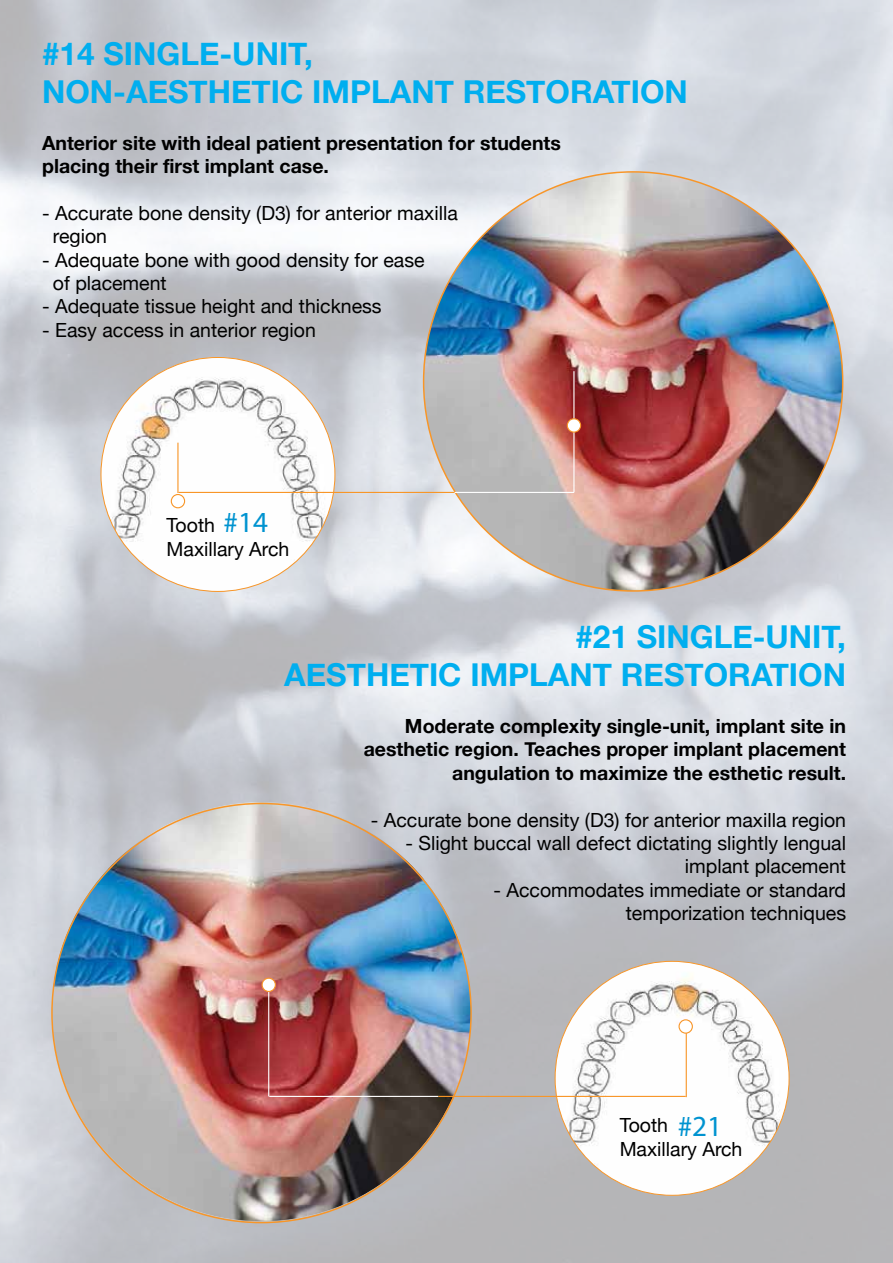
<style>
.page{position:relative;width:893px;height:1263px;background:#fff}
.page>*{position:absolute;margin:0;border:0;box-sizing:border-box;transform-origin:0 0}
.t1{font:700 31.5px/37.8px "Helvetica Neue";color:#00aeef}
.t2{font:italic 300 29.25px "Helvetica LT Std";color:#0093d0}
.t3{font:19.5px/23.4px "Helvetica Neue";color:#000}
.t4{font:700 19.5px/23.4px "Helvetica Neue";color:#000}
</style>
<div class="page">
<img style="left:0;top:0;width:893px;height:1263px">
<img style="left:424px;top:172px;width:419px;height:419px;border-radius:210px">
<img style="left:52px;top:802px;width:419px;height:419px;border-radius:210px">
<img style="left:555px;top:961px;width:234px;height:234px;border-radius:117px">
<img style="left:101px;top:357px;width:234px;height:234px;border-radius:117px">
<hr style="left:178px;top:492px;width:277px;height:1px;background:#f89628">
<hr style="left:438px;top:1096px;width:248px;height:1px;background:#f89628">
<hr style="left:455px;top:492px;width:119px;height:1px;background:#fff">
<hr style="left:269px;top:1096px;width:169px;height:1px;background:#fff">
<hr style="left:573px;top:371px;width:1px;height:121px;background:#fff">
<hr style="left:268px;top:985px;width:1px;height:111px;background:#fff">
<hr style="left:177px;top:443px;width:2px;height:50px;background:#f89628">
<hr style="left:686px;top:1026px;width:1px;height:71px;background:#f89628">
<div style="left:567px;top:419px;width:14px;height:13px;background:#fff;border-radius:50%"></div>
<div style="left:567px;top:418px;width:14px;height:15px;border:1px solid #f89628;border-radius:50%"></div>
<div style="left:262px;top:978px;width:13px;height:13px;background:#fff;border-radius:50%"></div>
<div style="left:262px;top:978px;width:14px;height:14px;border:1px solid #f89628;border-radius:50%"></div>
<div style="left:171px;top:494px;width:14px;height:14px;background:#fff;border-radius:50%"></div>
<div style="left:171px;top:494px;width:14px;height:14px;border:1px solid #f89628;border-radius:50%"></div>
<svg style="left:679px;top:1020px;width:13px;height:13px"></svg>
<div style="left:678px;top:1019px;width:15px;height:15px;border:1px solid #f89628;border-radius:50%"></div>
<h1 class="t1" style="left:42px;top:36px;width:647px">#14 SINGLE-UNIT,<br>NON-AESTHETIC IMPLANT RESTORATION</h1>
<p class="t4" style="left:42px;top:131px;width:520px">Anterior site with ideal patient presentation for students placing their first implant case.</p>
<p class="t3" style="left:53px;top:202px;width:406px;text-indent:-11px">- Accurate bone density (D3) for anterior maxilla region</p>
<p class="t3" style="left:53px;top:249px;width:373px;text-indent:-11px">- Adequate bone with good density for ease of placement</p>
<p class="t3" style="left:42px;top:296px;width:341px">- Adequate tissue height and thickness</p>
<p class="t3" style="left:42px;top:319px;width:275px">- Easy access in anterior region</p>
<h2 class="t2" style="left:224px;top:504px;width:46px">#14</h2>
<p class="t3" style="left:167px;top:515px;width:124px">Tooth<br>Maxillary Arch</p>
<h1 class="t1" style="left:284px;top:619px;width:563px;text-align:right">#21 SINGLE-UNIT,<br>AESTHETIC IMPLANT RESTORATION</h1>
<p class="t4" style="left:364px;top:715px;width:484px;text-align:right">Moderate complexity single-unit, implant site in aesthetic region. Teaches proper implant placement angulation to maximize the esthetic result.</p>
<p class="t3" style="left:371px;top:809px;width:477px">- Accurate bone density (D3) for anterior maxilla region</p>
<p class="t3" style="left:405px;top:832px;width:442px;text-align:right">- Slight buccal wall defect dictating slightly lengual implant placement</p>
<p class="t3" style="left:493px;top:879px;width:354px;text-align:right">- Accommodates immediate or standard temporization techniques</p>
<h2 class="t2" style="left:678px;top:1108px;width:46px">#21</h2>
<p class="t3" style="left:620px;top:1115px;width:124px">Tooth<br>Maxillary Arch</p>
</div>
